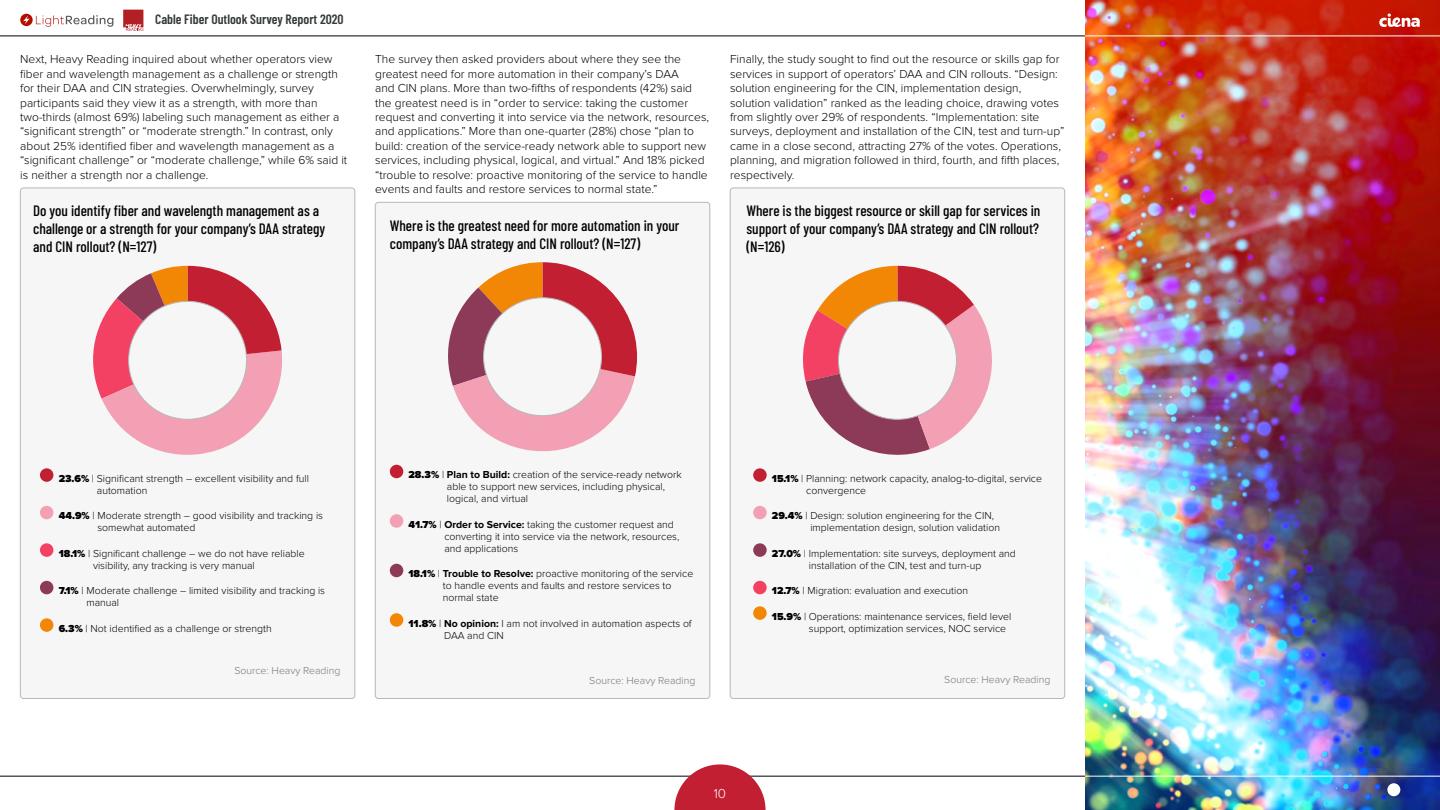
<style>
.page{position:relative;width:1440px;height:810px;background:#fff}
.page>*{position:absolute;margin:0;border:0;box-sizing:border-box;transform-origin:0 0}
.t1{font:500 15px/18px "Barlow Condensed";color:#000}
.t2{font:600 13.5px "Barlow Condensed";color:#333839}
.t3{font:300 13.5px "Proxima Nova";color:#fff}
.t4{font:300 12px/14.4px "Proxima Nova";color:#000}
.t5{font:300 10.5px/12px "Proxima Nova";color:#000}
.t6{font:300 10.5px "Proxima Nova";color:#757779}
.s1{font-weight:900}
.s2{font-weight:700}
</style>
<div class="page">
<img style="left:1085px;top:0;width:354px;height:810px">
<div style="left:730px;top:188px;width:335px;height:511px;background:#f6f6f6;border-radius:3px"></div>
<svg style="left:803px;top:266px;width:189px;height:189px"></svg>
<div style="left:753px;top:468px;width:14px;height:14px;background:#c22032;border-radius:50%"></div>
<div style="left:753px;top:506px;width:14px;height:13px;background:#f3a0b4;border-radius:50%"></div>
<div style="left:753px;top:543px;width:14px;height:14px;background:#8c3a58;border-radius:50%"></div>
<div style="left:753px;top:581px;width:14px;height:13px;background:#f24162;border-radius:50%"></div>
<div style="left:753px;top:606px;width:14px;height:14px;background:#f28705;border-radius:50%"></div>
<div style="left:839px;top:301px;width:117px;height:118px;background:#f6f6f6;border-radius:50%"></div>
<div style="left:375px;top:202px;width:335px;height:497px;background:#f6f6f6;border-radius:3px"></div>
<div style="left:390px;top:465px;width:13px;height:13px;background:#c22032;border-radius:50%"></div>
<div style="left:390px;top:514px;width:13px;height:14px;background:#f3a0b4;border-radius:50%"></div>
<div style="left:390px;top:564px;width:13px;height:13px;background:#8c3a58;border-radius:50%"></div>
<div style="left:390px;top:613px;width:13px;height:14px;background:#f28705;border-radius:50%"></div>
<svg style="left:448px;top:262px;width:189px;height:190px"></svg>
<div style="left:484px;top:298px;width:118px;height:118px;background:#f6f6f6;border-radius:50%"></div>
<div style="left:20px;top:188px;width:335px;height:511px;background:#f6f6f6;border-radius:3px"></div>
<div style="left:40px;top:468px;width:13px;height:14px;background:#c22032;border-radius:50%"></div>
<div style="left:40px;top:506px;width:13px;height:13px;background:#f3a0b4;border-radius:50%"></div>
<div style="left:40px;top:543px;width:13px;height:14px;background:#f24162;border-radius:50%"></div>
<div style="left:40px;top:581px;width:13px;height:13px;background:#8c3a58;border-radius:50%"></div>
<div style="left:40px;top:618px;width:13px;height:14px;background:#f28705;border-radius:50%"></div>
<svg style="left:93px;top:266px;width:189px;height:189px"></svg>
<div style="left:129px;top:301px;width:118px;height:118px;background:#f6f6f6;border-radius:50%"></div>
<svg style="left:1379px;top:13px;width:41px;height:14px"></svg>
<hr style="left:0;top:36px;width:1085px;height:1px;background:#000">
<hr style="left:1085px;top:36px;width:355px;height:1px;background:#fff">
<svg style="left:20px;top:14px;width:93px;height:13px"></svg>
<svg style="left:123px;top:10px;width:20px;height:21px"></svg>
<hr style="left:0;top:776px;width:1085px;height:1px;background:#000">
<hr style="left:1085px;top:776px;width:355px;height:1px;background:#fff">
<svg style="left:674px;top:764px;width:92px;height:46px"></svg>
<div style="left:1387px;top:783px;width:13px;height:13px;background:#fff;border-radius:50%"></div>
<p class="t2" style="left:155px;top:10px;width:190px">Cable Fiber Outlook Survey Report 2020</p>
<p class="t4" style="left:20px;top:52px;width:329px">Next, Heavy Reading inquired about whether operators view fiber and wavelength management as a challenge or strength for their DAA and CIN strategies. Overwhelmingly, survey participants said they view it as a strength, with more than two-thirds (almost 69%) labeling such management as either a “significant strength” or “moderate strength.” In contrast, only about 25% identified fiber and wavelength management as a “significant challenge” or “moderate challenge,” while 6% said it is neither a strength nor a challenge.</p>
<p class="t1" style="left:33px;top:201px;width:294px">Do you identify fiber and wavelength management as a challenge or a strength for your company’s DAA strategy and CIN rollout? (N=127)</p>
<p class="t4" style="left:375px;top:52px;width:335px">The survey then asked providers about where they see the greatest need for more automation in their company’s DAA<br>and CIN plans. More than two-fifths of respondents (42%) said the greatest need is in “order to service: taking the customer request and converting it into service via the network, resources, and applications.” More than one-quarter (28%) chose “plan to build: creation of the service-ready network able to support new services, including physical, logical, and virtual.” And 18% picked “trouble to resolve: proactive monitoring of the service to handle events and faults and restore services to normal state.”</p>
<p class="t1" style="left:390px;top:215px;width:291px">Where is the greatest need for more automation in your company’s DAA strategy and CIN rollout? (N=127)</p>
<p class="t4" style="left:730px;top:52px;width:336px">Finally, the study sought to find out the resource or skills gap for services in support of operators’ DAA and CIN rollouts. “Design: solution engineering for the CIN, implementation design, solution validation” ranked as the leading choice, drawing votes from slightly over 29% of respondents. “Implementation: site surveys, deployment and installation of the CIN, test and turn-up” came in a close second, attracting 27% of the votes. Operations, planning, and migration followed in third, fourth, and fifth places, respectively.</p>
<p class="t1" style="left:746px;top:201px;width:296px;text-align:justify">Where is the biggest resource or skill gap for services in support of your company’s DAA strategy and CIN rollout? (N=126)</p>
<p class="t5" style="left:97px;top:472px;width:214px;text-indent:-38px"><span class="s1">23.6%</span> | Significant strength – excellent visibility and full automation</p>
<p class="t5" style="left:97px;top:510px;width:227px;text-indent:-39px"><span class="s1">44.9%</span> | Moderate strength – good visibility and tracking is somewhat automated</p>
<p class="t5" style="left:93px;top:547px;width:213px;text-indent:-34px"><span class="s1">18.1%</span> | Significant challenge – we do not have reliable visibility, any tracking is very manual</p>
<p class="t5" style="left:86px;top:585px;width:240px;text-indent:-28px"><span class="s1">7.1%</span> | Moderate challenge – limited visibility and tracking is manual</p>
<p class="t5" style="left:59px;top:622px;width:215px"><span class="s1">6.3%</span> | Not identified as a challenge or strength</p>
<p class="t6" style="left:234px;top:664px;width:108px">Source: Heavy Reading</p>
<p class="t5" style="left:447px;top:469px;width:236px;text-indent:-38px"><span class="s1">28.3%</span> | <span class="s2">Plan to Build:</span> creation of the service-ready network able to support new services, including physical, logical, and virtual</p>
<p class="t5" style="left:444px;top:518px;width:237px;text-indent:-36px"><span class="s1">41.7%</span> | <span class="s2">Order to Service:</span> taking the customer request and converting it into service via the network, resources, and applications</p>
<p class="t5" style="left:443px;top:568px;width:252px;text-indent:-34px"><span class="s1">18.1%</span> | <span class="s2">Trouble to Resolve:</span> proactive monitoring of the service to handle events and faults and restore services to normal state</p>
<p class="t5" style="left:444px;top:617px;width:249px;text-indent:-36px"><span class="s1">11.8%</span> | <span class="s2">No opinion:</span> I am not involved in automation aspects of<br>DAA and CIN</p>
<p class="t6" style="left:589px;top:675px;width:108px">Source: Heavy Reading</p>
<p class="t3" style="left:714px;top:786px;width:14px">10</p>
<p class="t5" style="left:806px;top:472px;width:237px;text-indent:-34px"><span class="s1">15.1%</span> | Planning: network capacity, analog-to-digital, service convergence</p>
<p class="t5" style="left:810px;top:510px;width:191px;text-indent:-38px"><span class="s1">29.4%</span> | Design: solution engineering for the CIN, implementation design, solution validation</p>
<p class="t5" style="left:772px;top:547px;width:245px;text-align:center"><span class="s1">27.0%</span> | Implementation: site surveys, deployment and installation of the CIN, test and turn-up</p>
<p class="t5" style="left:772px;top:585px;width:198px"><span class="s1">12.7%</span> | Migration: evaluation and execution</p>
<p class="t5" style="left:809px;top:610px;width:204px;text-indent:-37px"><span class="s1">15.9%</span> | Operations: maintenance services, field level support, optimization services, NOC service</p>
<p class="t6" style="left:944px;top:673px;width:108px">Source: Heavy Reading</p>
</div>
